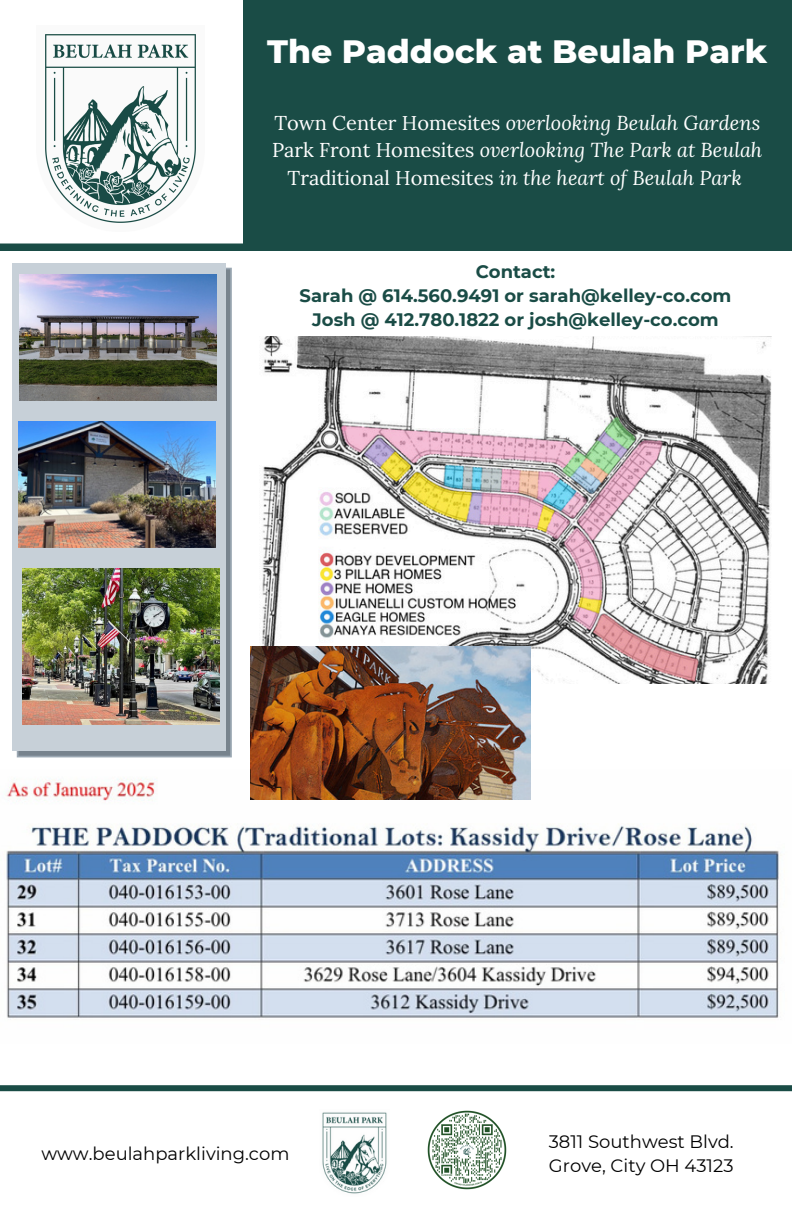
<style>
.page{position:relative;width:792px;height:1224px;background:#fff}
.page>*{position:absolute;margin:0;border:0;box-sizing:border-box;transform-origin:0 0}
.t1{font:800 33px "Montserrat";color:#fff}
.t2{font:italic 20px "Lora";color:#fff}
.t3{font:700 18px/24px "Montserrat";color:#1a4c46;text-align:center}
.t4{font:18px "Montserrat";color:#000}
.s1{font-style:normal}
</style>
<div class="page">
<img style="left:322px;top:1112px;width:65px;height:82px">
<div style="left:243px;top:0;width:549px;height:251px;background:#1a4c46"></div>
<div style="left:0;top:244px;width:243px;height:7px;background:#1a4c46"></div>
<svg style="left:17px;top:268px;width:215px;height:489px;background:#89959f"></svg>
<div style="left:12px;top:263px;width:213px;height:488px;background:#c7d0d8"></div>
<img style="left:427px;top:1110px;width:80px;height:80px">
<img style="left:20px;top:274px;width:196px;height:126px">
<img style="left:45px;top:34px;width:151px;height:189px">
<img style="left:19px;top:421px;width:196px;height:126px">
<img style="left:262px;top:337px;width:509px;height:346px">
<img style="left:6px;top:779px;width:775px;height:239px">
<img style="left:23px;top:568px;width:196px;height:156px">
<div style="left:0;top:1085px;width:792px;height:6px;background:#1a4c46"></div>
<img style="left:250px;top:646px;width:281px;height:153px">
<p class="t1" style="left:267px;top:31px;width:502px">The Paddock at Beulah Park</p>
<p class="t2" style="left:274px;top:109px;width:487px"><span class="s1">Town Center Homesites</span> overlooking Beulah Gardens</p>
<p class="t2" style="left:272px;top:137px;width:492px"><span class="s1">Park Front Homesites</span> overlooking The Park at Beulah</p>
<p class="t2" style="left:288px;top:164px;width:456px"><span class="s1">Traditional Homesites</span> in the heart of Beulah Park</p>
<p class="t3" style="left:300px;top:259px;width:433px">Contact:<br>Sarah @ 614.560.9491 or sarah@kelley-co.com<br>Josh @ 412.780.1822 or josh@kelley-co.com</p>
<p class="t4" style="left:41px;top:1142px;width:250px">www.beulahparkliving.com</p>
<h1 class="t4" style="left:549px;top:1130px;width:187px">3811 Southwest Blvd.</h1>
<p class="t4" style="left:549px;top:1154px;width:186px">Grove, City OH 43123</p>
</div>
